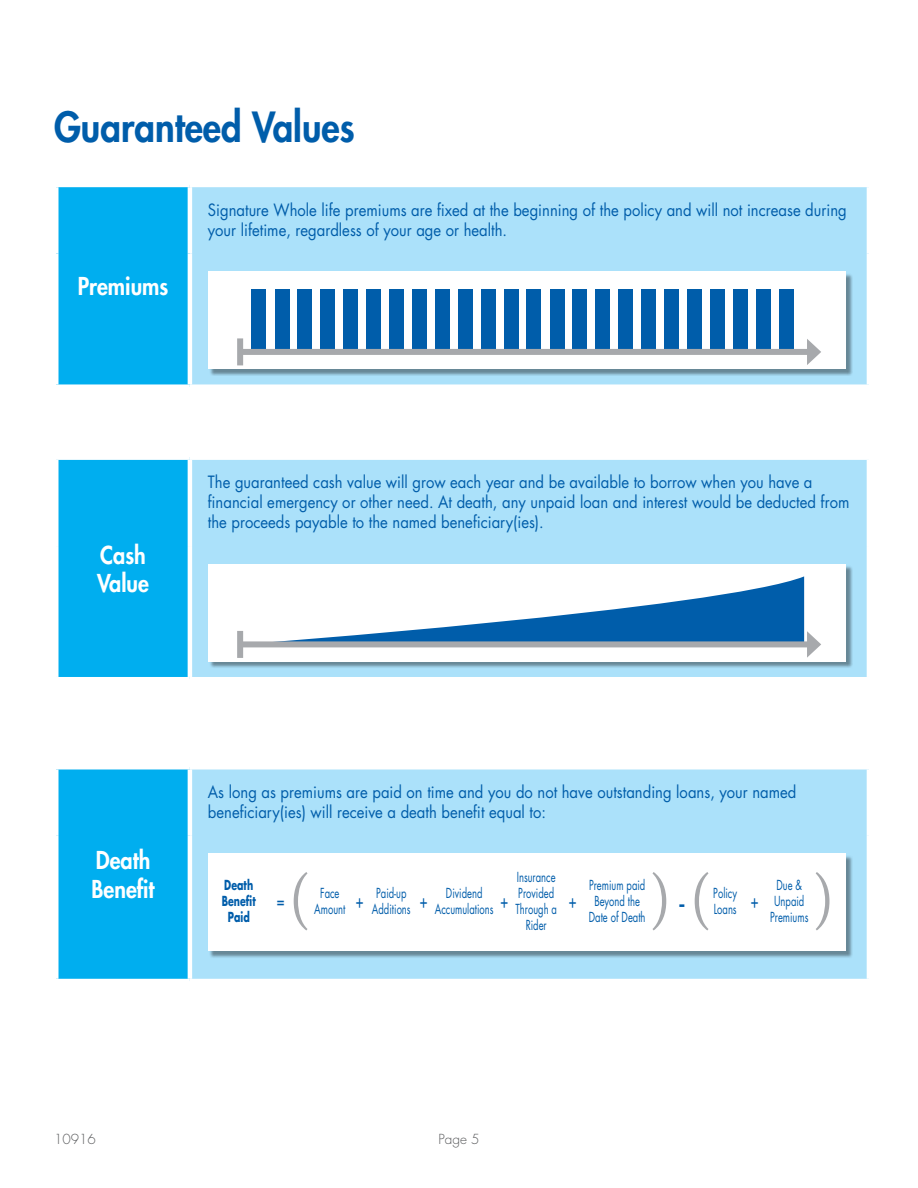
<style>
.page{position:relative;width:918px;height:1188px;background:#fff}
.page>*{position:absolute;margin:0;border:0;box-sizing:border-box;transform-origin:0 0}
.t1{font:800 40.5px "Futura";color:#005daa;scale:.9 1}
.t2{font:34.5px "Futura";color:#005daa;scale:.7 1}
.t3{font:800 24px/28.8px "Futura";color:#fff;scale:.9 1}
.t4{font:19.5px "Futura";color:#005daa;scale:.7 1}
.t5{font:16.5px/19.8px "Futura";color:#005daa;scale:.9 1}
.t6{font:13.5px/16.2px "Futura";color:#005daa;scale:.7 1}
.t7{font:700 13.5px/16.2px "Futura";color:#005daa;text-align:center;scale:.7 1}
.t8{font:300 13.5px "Futura";color:#58595b}
</style>
<div class="page">
<div style="left:56px;top:767px;width:134px;height:214px;background:#00aeef"></div>
<div style="left:192px;top:770px;width:675px;height:209px;background:#abe1fa"></div>
<div style="left:54px;top:765px;width:136px;height:5px;background:#fff"></div>
<hr style="left:54px;top:769px;width:4px;height:67px;background:#fff">
<hr style="left:188px;top:769px;width:4px;height:67px;background:#fff">
<hr style="left:54px;top:836px;width:4px;height:143px;background:#fff">
<hr style="left:188px;top:836px;width:4px;height:143px;background:#fff">
<hr style="left:54px;top:979px;width:136px;height:4px;background:#fff">
<div style="left:209px;top:855px;width:644px;height:103px;background:#000;opacity:.4"></div>
<div style="left:208px;top:854px;width:637px;height:97px;background:#fff"></div>
<svg style="left:652px;top:872px;width:14px;height:58px"></svg>
<svg style="left:294px;top:872px;width:13px;height:58px"></svg>
<svg style="left:816px;top:872px;width:13px;height:58px"></svg>
<svg style="left:695px;top:872px;width:13px;height:58px"></svg>
<div style="left:56px;top:185px;width:134px;height:202px;background:#00aeef"></div>
<div style="left:192px;top:187px;width:675px;height:197px;background:#abe1fa"></div>
<hr style="left:54px;top:183px;width:136px;height:4px;background:#fff">
<hr style="left:54px;top:187px;width:4px;height:67px;background:#fff">
<hr style="left:188px;top:187px;width:4px;height:67px;background:#fff">
<hr style="left:54px;top:254px;width:4px;height:130px;background:#fff">
<hr style="left:188px;top:254px;width:4px;height:130px;background:#fff">
<div style="left:54px;top:384px;width:136px;height:5px;background:#fff"></div>
<div style="left:209px;top:273px;width:644px;height:103px;background:#000;opacity:.4"></div>
<div style="left:208px;top:272px;width:637px;height:97px;background:#fff"></div>
<div style="left:252px;top:289px;width:14px;height:63px;background:#005daa"></div>
<div style="left:275px;top:289px;width:14px;height:63px;background:#005daa"></div>
<div style="left:298px;top:289px;width:14px;height:63px;background:#005daa"></div>
<div style="left:320px;top:289px;width:15px;height:63px;background:#005daa"></div>
<div style="left:343px;top:289px;width:15px;height:63px;background:#005daa"></div>
<div style="left:366px;top:289px;width:15px;height:63px;background:#005daa"></div>
<div style="left:389px;top:289px;width:15px;height:63px;background:#005daa"></div>
<div style="left:412px;top:289px;width:15px;height:63px;background:#005daa"></div>
<div style="left:435px;top:289px;width:15px;height:63px;background:#005daa"></div>
<div style="left:458px;top:289px;width:15px;height:63px;background:#005daa"></div>
<div style="left:481px;top:289px;width:15px;height:63px;background:#005daa"></div>
<div style="left:504px;top:289px;width:14px;height:63px;background:#005daa"></div>
<div style="left:527px;top:289px;width:14px;height:63px;background:#005daa"></div>
<div style="left:550px;top:289px;width:14px;height:63px;background:#005daa"></div>
<div style="left:573px;top:289px;width:14px;height:63px;background:#005daa"></div>
<div style="left:595px;top:289px;width:15px;height:63px;background:#005daa"></div>
<div style="left:618px;top:289px;width:15px;height:63px;background:#005daa"></div>
<div style="left:641px;top:289px;width:15px;height:63px;background:#005daa"></div>
<div style="left:664px;top:289px;width:15px;height:63px;background:#005daa"></div>
<div style="left:687px;top:289px;width:15px;height:63px;background:#005daa"></div>
<div style="left:710px;top:289px;width:15px;height:63px;background:#005daa"></div>
<div style="left:733px;top:289px;width:15px;height:63px;background:#005daa"></div>
<div style="left:756px;top:289px;width:15px;height:63px;background:#005daa"></div>
<div style="left:779px;top:289px;width:14px;height:63px;background:#005daa"></div>
<div style="left:240px;top:349px;width:572px;height:6px;background:#a7a9ac"></div>
<div style="left:237px;top:338px;width:6px;height:27px;background:#a7a9ac"></div>
<svg style="left:807px;top:339px;width:14px;height:26px"></svg>
<div style="left:56px;top:458px;width:134px;height:221px;background:#00aeef"></div>
<div style="left:192px;top:460px;width:675px;height:217px;background:#abe1fa"></div>
<div style="left:54px;top:455px;width:136px;height:5px;background:#fff"></div>
<hr style="left:54px;top:460px;width:4px;height:86px;background:#fff">
<hr style="left:188px;top:460px;width:4px;height:86px;background:#fff">
<hr style="left:54px;top:546px;width:4px;height:131px;background:#fff">
<hr style="left:188px;top:546px;width:4px;height:131px;background:#fff">
<hr style="left:54px;top:677px;width:136px;height:4px;background:#fff">
<div style="left:209px;top:565px;width:644px;height:104px;background:#000;opacity:.4"></div>
<div style="left:208px;top:564px;width:637px;height:97px;background:#fff"></div>
<div style="left:237px;top:631px;width:6px;height:27px;background:#a7a9ac"></div>
<svg style="left:243px;top:576px;width:578px;height:82px"></svg>
<h1 class="t1" style="left:54px;top:101px;width:336px">Guaranteed Values</h1>
<h3 class="t3" style="left:78px;top:272px;width:102px">Premiums</h3>
<p class="t5" style="left:208px;top:200px;width:711px">Signature Whole life premiums are fixed at the beginning of the policy and will not increase during your lifetime, regardless of your age or health.</p>
<h3 class="t3" style="left:97px;top:540px;width:59px">Cash<br>Value</h3>
<p class="t5" style="left:208px;top:473px;width:714px">The guaranteed cash value will grow each year and be available to borrow when you have a financial emergency or other need. At death, any unpaid loan and interest would be deducted from the proceeds payable to the named beneficiary(ies).</p>
<h3 class="t3" style="left:92px;top:846px;width:71px">Death<br>Benefit</h3>
<p class="t5" style="left:208px;top:782px;width:655px">As long as premiums are paid on time and you do not have outstanding loans, your named beneficiary(ies) will receive a death benefit equal to:</p>
<p class="t7" style="left:222px;top:876px;width:50px">Death<br>Benefit<br>Paid</p>
<p class="t4" style="left:277px;top:889px;width:14px">=</p>
<p class="t6" style="left:515px;top:869px;width:61px;text-align:center">Insurance<br>Provided<br>Through a<br>Rider</p>
<p class="t6" style="left:314px;top:885px;width:73px;text-indent:6px">Face<br>Amount <sup>+</sup></p>
<p class="t6" style="left:372px;top:885px;width:82px;text-indent:4px">Paid-up<br>Additions <sup>+</sup></p>
<p class="t6" style="left:435px;top:885px;width:107px;text-indent:11px">Dividend<br>Accumulations <sup>+</sup></p>
<p class="t4" style="left:568px;top:889px;width:14px">+</p>
<p class="t6" style="left:589px;top:877px;width:83px;text-align:center">Premium paid<br>Beyond the<br>Date of Death</p>
<h2 class="t2" style="left:680px;top:879px;width:9px">-</h2>
<p class="t6" style="left:713px;top:885px;width:67px">Policy<br>Loans <sup>+</sup></p>
<p class="t6" style="left:770px;top:877px;width:56px;text-align:center">Due &amp;<br>Unpaid<br>Premiums</p>
<p class="t8" style="left:54px;top:1131px;width:43px">10916</p>
<p class="t8" style="left:438px;top:1131px;width:43px">Page 5</p>
</div>
